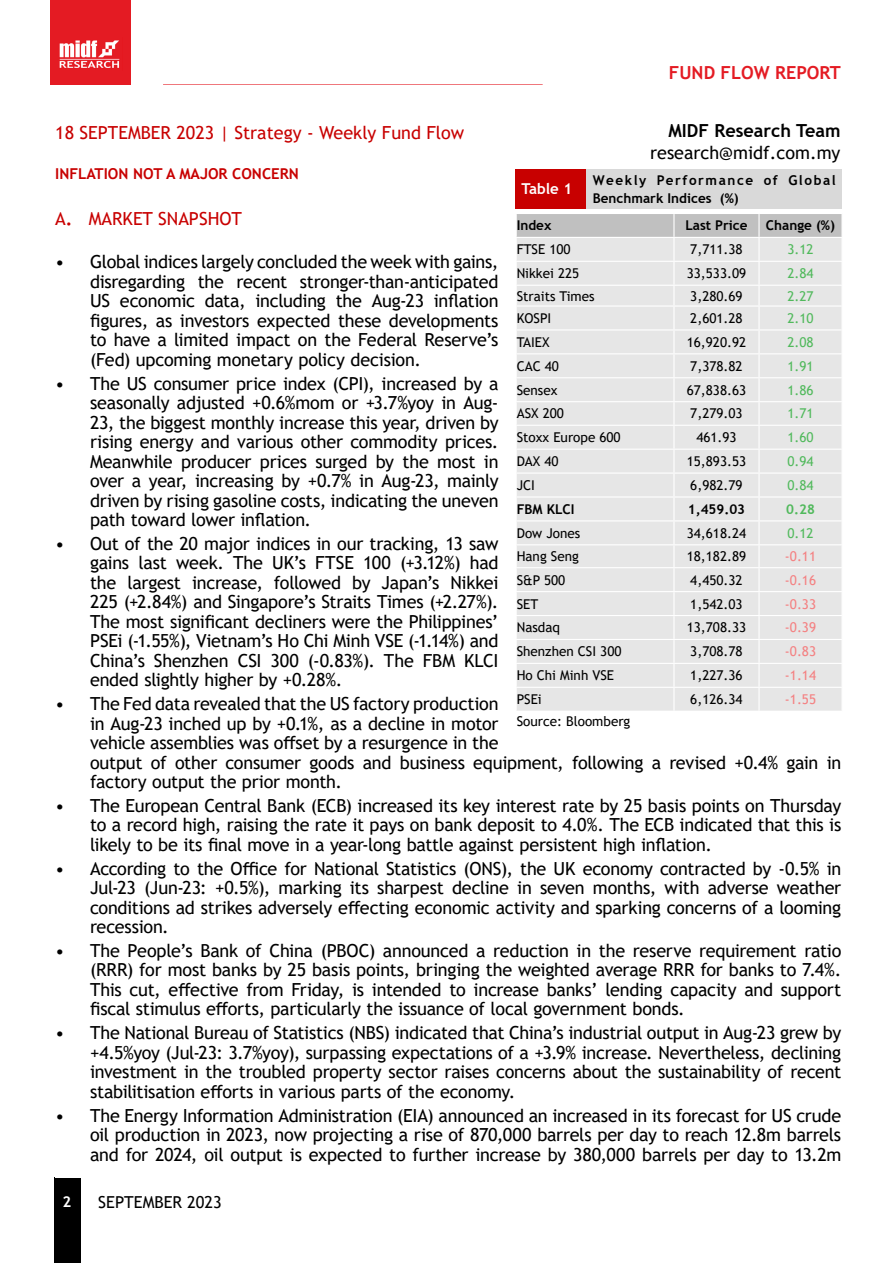
<style>
.page{position:relative;width:893px;height:1263px;background:#fff}
.page>*{position:absolute;margin:0;border:0;box-sizing:border-box;transform-origin:0 0}
.t1{font:18px/19.5px "Trebuchet MS";letter-spacing:-.015em;color:#000;text-align:justify}
.t2{font:18px "Trebuchet MS";color:#c80000}
.t3{font:700 18px "Trebuchet MS";color:#000}
.t4{font:700 18px "Trebuchet MS";color:#e41b23}
.t5{font:16.5px "Trebuchet MS";color:#000}
.t6{font:700 15px "Trebuchet MS";color:#c80000}
.t7{font:700 15px "Trebuchet MS";color:#fff}
.t8{font:13.5px "Trebuchet MS";color:#000}
.t9{font:13.5px "Trebuchet MS";color:#51b95c}
.t10{font:700 13.5px/18px "Trebuchet MS";letter-spacing:.115em;color:#000}
.t11{font:700 13.5px "Trebuchet MS";color:#000}
.t12{font:13.5px "Trebuchet MS";color:#f48182}
.t13{font:700 13.5px "Trebuchet MS";color:#51b95c}
.s1{font-weight:700}
</style>
<div class="page">
<div style="left:54px;top:1178px;width:27px;height:85px;background:#000"></div>
<div style="left:50px;top:0;width:80px;height:84px;background:#e41b23"></div>
<img style="left:59px;top:40px;width:61px;height:28px">
<svg style="left:516px;top:214px;width:326px;height:497px;background:#e5e5e5"></svg>
<hr style="left:516px;top:285px;width:158px;height:1px;background:#fff">
<div style="left:516px;top:169px;width:71px;height:40px;background:#c80000"></div>
<div style="left:587px;top:169px;width:255px;height:40px;background:#d9d9d9"></div>
<p class="t4" style="left:669px;top:61px;width:173px">FUND FLOW REPORT</p>
<p class="t3" style="left:668px;top:120px;width:174px">MIDF Research Team</p>
<p class="t1" style="left:650px;top:143px;width:192px">research@midf.com.my</p>
<p class="t2" style="left:55px;top:121px;width:411px">18 SEPTEMBER 2023 | Strategy - Weekly Fund Flow</p>
<p class="t6" style="left:55px;top:165px;width:245px">INFLATION NOT A MAJOR CONCERN</p>
<p class="t2" style="left:55px;top:207px;width:188px">A<span class="s1">.</span> MARKET SNAPSHOT</p>
<p class="t1" style="left:90px;top:252px;width:410px;text-indent:-35px">• Global indices largely concluded the week with gains, disregarding the recent stronger-than-anticipated US economic data, including the Aug-23 inflation figures, as investors expected these developments to have a limited impact on the Federal Reserve’s (Fed) upcoming monetary policy decision.</p>
<p class="t1" style="left:90px;top:373px;width:410px;text-indent:-35px">• The US consumer price index (CPI), increased by a seasonally adjusted +0.6%mom or +3.7%yoy in Aug-23, the biggest monthly increase this year, driven by rising energy and various other commodity prices.<br>Meanwhile producer prices surged by the most in over a year, increasing by +0.7% in Aug-23, mainly driven by rising gasoline costs, indicating the uneven path toward lower inflation.</p>
<p class="t1" style="left:90px;top:534px;width:410px;text-indent:-35px">• Out of the 20 major indices in our tracking, 13 saw gains last week. The UK’s FTSE 100 (+3.12%) had the largest increase, followed by Japan’s Nikkei 225 (+2.84%) and Singapore’s Straits Times (+2.27%).<br>The most significant decliners were the Philippines’ PSEi (-1.55%), Vietnam’s Ho Chi Minh VSE (-1.14%) and China’s Shenzhen CSI 300 (-0.83%). The FBM KLCI ended slightly higher by +0.28%.</p>
<p class="t1" style="left:90px;top:694px;width:753px;text-align:left;text-indent:-35px">• The Fed data revealed that the US factory production<br>in Aug-23 inched up by +0.1%, as a decline in motor<br>vehicle assemblies was offset by a resurgence in the<br>output of other consumer goods and business equipment, following a revised +0.4% gain in factory output the prior month.</p>
<p class="t1" style="left:90px;top:796px;width:753px;text-indent:-35px">• The European Central Bank (ECB) increased its key interest rate by 25 basis points on Thursday to a record high, raising the rate it pays on bank deposit to 4.0%. The ECB indicated that this is likely to be its final move in a year-long battle against persistent high inflation.</p>
<p class="t1" style="left:90px;top:858px;width:753px;text-indent:-35px">• According to the Office for National Statistics (ONS), the UK economy contracted by -0.5% in Jul-23 (Jun-23: +0.5%), marking its sharpest decline in seven months, with adverse weather conditions ad strikes adversely effecting economic activity and sparking concerns of a looming recession.</p>
<p class="t1" style="left:90px;top:941px;width:753px;text-indent:-35px">• The People’s Bank of China (PBOC) announced a reduction in the reserve requirement ratio (RRR) for most banks by 25 basis points, bringing the weighted average RRR for banks to 7.4%.<br>This cut, effective from Friday, is intended to increase banks’ lending capacity and support fiscal stimulus efforts, particularly the issuance of local government bonds.</p>
<p class="t1" style="left:90px;top:1023px;width:753px;text-indent:-35px">• The National Bureau of Statistics (NBS) indicated that China’s industrial output in Aug-23 grew by +4.5%yoy (Jul-23: 3.7%yoy), surpassing expectations of a +3.9% increase. Nevertheless, declining investment in the troubled property sector raises concerns about the sustainability of recent stabilitisation efforts in various parts of the economy.</p>
<p class="t1" style="left:90px;top:1105px;width:753px;text-indent:-35px">• The Energy Information Administration (EIA) announced an increased in its forecast for US crude oil production in 2023, now projecting a rise of 870,000 barrels per day to reach 12.8m barrels and for 2024, oil output is expected to further increase by 380,000 barrels per day to 13.2m</p>
<p class="t7" style="left:522px;top:179px;width:52px">Table 1</p>
<p class="t10" style="left:593px;top:171px;width:245px">Weekly Performance of Global<br>Benchmark Indices (%)</p>
<p class="t11" style="left:517px;top:217px;width:36px">Index</p>
<p class="t11" style="left:685px;top:217px;width:64px">Last Price</p>
<p class="t11" style="left:766px;top:217px;width:71px">Change (%)</p>
<p class="t8" style="left:517px;top:241px;width:55px">FTSE 100</p>
<p class="t8" style="left:690px;top:241px;width:54px">7,711.38</p>
<p class="t9" style="left:787px;top:241px;width:28px">3.12</p>
<p class="t8" style="left:517px;top:265px;width:64px">Nikkei 225</p>
<p class="t8" style="left:687px;top:265px;width:61px">33,533.09</p>
<p class="t9" style="left:787px;top:265px;width:28px">2.84</p>
<p class="t8" style="left:517px;top:287px;width:79px">Straits Times</p>
<p class="t8" style="left:690px;top:287px;width:54px">3,280.69</p>
<p class="t9" style="left:787px;top:287px;width:28px">2.27</p>
<p class="t8" style="left:517px;top:310px;width:36px">KOSPI</p>
<p class="t8" style="left:690px;top:310px;width:54px">2,601.28</p>
<p class="t9" style="left:787px;top:310px;width:28px">2.10</p>
<p class="t8" style="left:517px;top:334px;width:34px">TAIEX</p>
<p class="t8" style="left:687px;top:334px;width:61px">16,920.92</p>
<p class="t9" style="left:787px;top:334px;width:28px">2.08</p>
<p class="t8" style="left:517px;top:357px;width:44px">CAC 40</p>
<p class="t8" style="left:690px;top:357px;width:54px">7,378.82</p>
<p class="t9" style="left:787px;top:357px;width:28px">1.91</p>
<p class="t8" style="left:517px;top:381px;width:42px">Sensex</p>
<p class="t8" style="left:687px;top:381px;width:61px">67,838.63</p>
<p class="t9" style="left:787px;top:381px;width:28px">1.86</p>
<p class="t8" style="left:517px;top:405px;width:49px">ASX 200</p>
<p class="t8" style="left:690px;top:405px;width:54px">7,279.03</p>
<p class="t9" style="left:787px;top:405px;width:28px">1.71</p>
<p class="t8" style="left:517px;top:429px;width:105px">Stoxx Europe 600</p>
<p class="t8" style="left:696px;top:429px;width:42px">461.93</p>
<p class="t9" style="left:787px;top:429px;width:28px">1.60</p>
<p class="t8" style="left:517px;top:453px;width:43px">DAX 40</p>
<p class="t8" style="left:687px;top:453px;width:61px">15,893.53</p>
<p class="t9" style="left:787px;top:453px;width:28px">0.94</p>
<p class="t8" style="left:517px;top:477px;width:20px">JCI</p>
<p class="t8" style="left:690px;top:477px;width:54px">6,982.79</p>
<p class="t9" style="left:787px;top:477px;width:28px">0.84</p>
<p class="t11" style="left:517px;top:501px;width:59px">FBM KLCI</p>
<p class="t11" style="left:688px;top:501px;width:59px">1,459.03</p>
<p class="t13" style="left:786px;top:501px;width:30px">0.28</p>
<p class="t8" style="left:517px;top:524px;width:65px">Dow Jones</p>
<p class="t8" style="left:687px;top:524px;width:61px">34,618.24</p>
<p class="t9" style="left:787px;top:524px;width:28px">0.12</p>
<p class="t8" style="left:517px;top:548px;width:64px">Hang Seng</p>
<p class="t8" style="left:687px;top:548px;width:61px">18,182.89</p>
<p class="t12" style="left:785px;top:548px;width:33px">-0.11</p>
<p class="t8" style="left:517px;top:571px;width:50px">S&amp;P 500</p>
<p class="t8" style="left:690px;top:571px;width:54px">4,450.32</p>
<p class="t12" style="left:785px;top:571px;width:33px">-0.16</p>
<p class="t8" style="left:517px;top:595px;width:23px">SET</p>
<p class="t8" style="left:690px;top:595px;width:54px">1,542.03</p>
<p class="t12" style="left:785px;top:595px;width:33px">-0.33</p>
<p class="t8" style="left:517px;top:619px;width:45px">Nasdaq</p>
<p class="t8" style="left:687px;top:619px;width:61px">13,708.33</p>
<p class="t12" style="left:785px;top:619px;width:33px">-0.39</p>
<p class="t8" style="left:517px;top:643px;width:106px">Shenzhen CSI 300</p>
<p class="t8" style="left:690px;top:643px;width:54px">3,708.78</p>
<p class="t12" style="left:785px;top:643px;width:33px">-0.83</p>
<p class="t8" style="left:517px;top:667px;width:99px">Ho Chi Minh VSE</p>
<p class="t8" style="left:690px;top:667px;width:54px">1,227.36</p>
<p class="t12" style="left:785px;top:667px;width:33px">-1.14</p>
<p class="t8" style="left:517px;top:691px;width:27px">PSEi</p>
<p class="t8" style="left:690px;top:691px;width:54px">6,126.34</p>
<p class="t12" style="left:785px;top:691px;width:33px">-1.55</p>
<p class="t8" style="left:517px;top:713px;width:115px">Source: Bloomberg</p>
<p class="t7" style="left:63px;top:1192px;width:10px">2</p>
<p class="t5" style="left:98px;top:1192px;width:125px">SEPTEMBER 2023</p>
</div>
